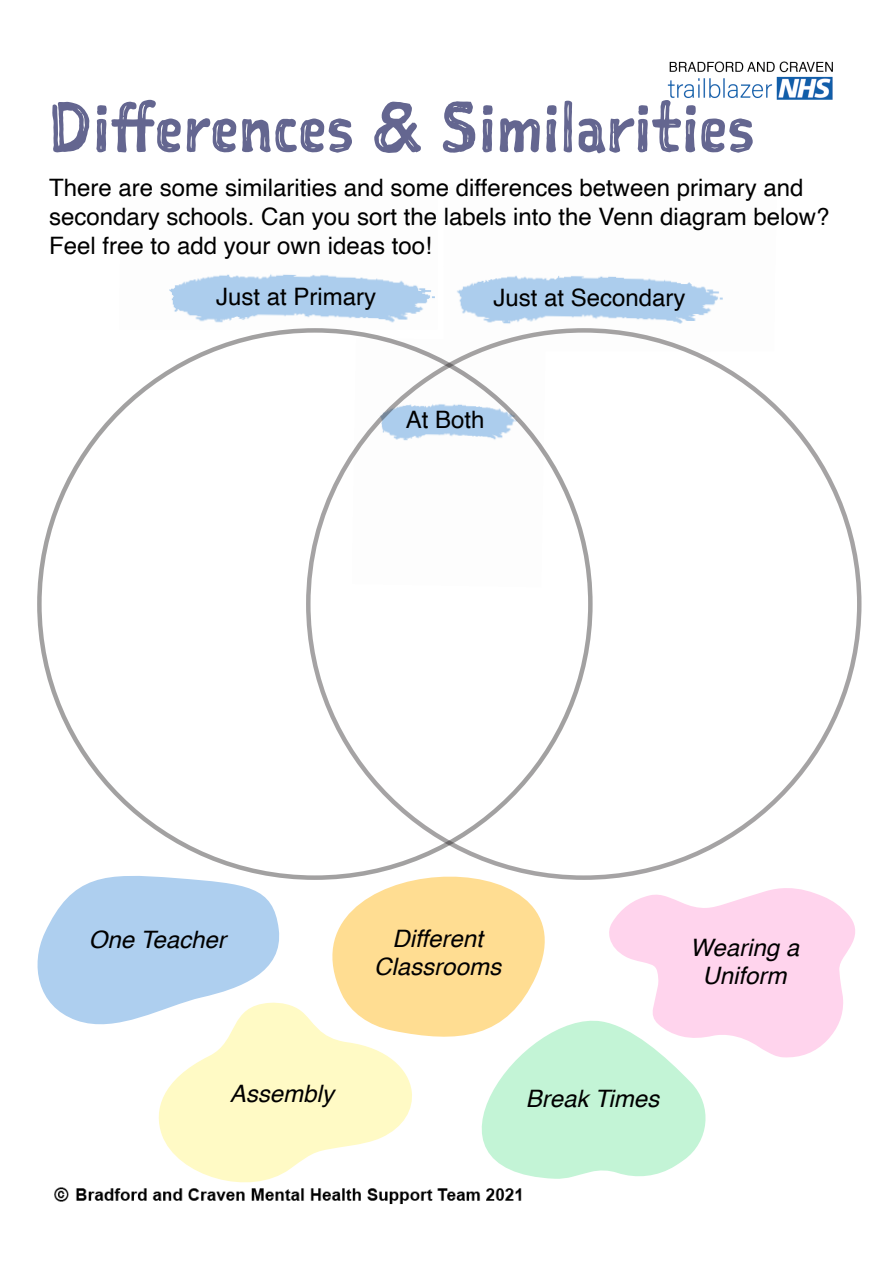
<style>
.page{position:relative;width:893px;height:1263px;background:#fff}
.page>*{position:absolute;margin:0;border:0;box-sizing:border-box;transform-origin:0 0}
.t1{font:67.5px "Sketchnote Square";color:#646690}
.t2{font:24px/28.8px "Helvetica";color:#000}
.t3{font:italic 24px/28.8px "Helvetica";color:#000;text-align:center}
</style>
<div class="page">
<img style="left:667px;top:61px;width:166px;height:39px">
<img style="left:54px;top:1187px;width:468px;height:17px">
<svg style="left:37px;top:810px;width:262px;height:215px;fill:#aecfef"></svg>
<svg style="left:153px;top:1002px;width:261px;height:193px;fill:#fffac5"></svg>
<svg style="left:332px;top:881px;width:523px;height:298px"></svg>
<img style="left:457px;top:275px;width:266px;height:49px">
<img style="left:169px;top:274px;width:266px;height:56px">
<svg style="left:305px;top:327px;width:557px;height:554px"></svg>
<p class="t1" style="left:48px;top:82px;width:708px">Differences &amp; Similarities</p>
<p class="t2" style="left:49px;top:174px;width:782px">There are some similarities and some differences between primary and secondary schools. Can you sort the labels into the Venn diagram below?<br>Feel free to add your own ideas too!</p>
<p class="t2" style="left:216px;top:282px;width:162px">Just at Primary</p>
<p class="t2" style="left:493px;top:284px;width:194px">Just at Secondary</p>
<p class="t2" style="left:406px;top:406px;width:80px">At Both</p>
<p class="t3" style="left:89px;top:926px;width:138px">One Teacher</p>
<p class="t3" style="left:374px;top:924px;width:128px">Different<br>Classrooms</p>
<p class="t3" style="left:690px;top:933px;width:110px">Wearing a</p>
<p class="t3" style="left:703px;top:962px;width:85px">Uniform</p>
<p class="t3" style="left:230px;top:1079px;width:106px">Assembly</p>
<p class="t3" style="left:526px;top:1085px;width:135px">Break Times</p>
</div>
